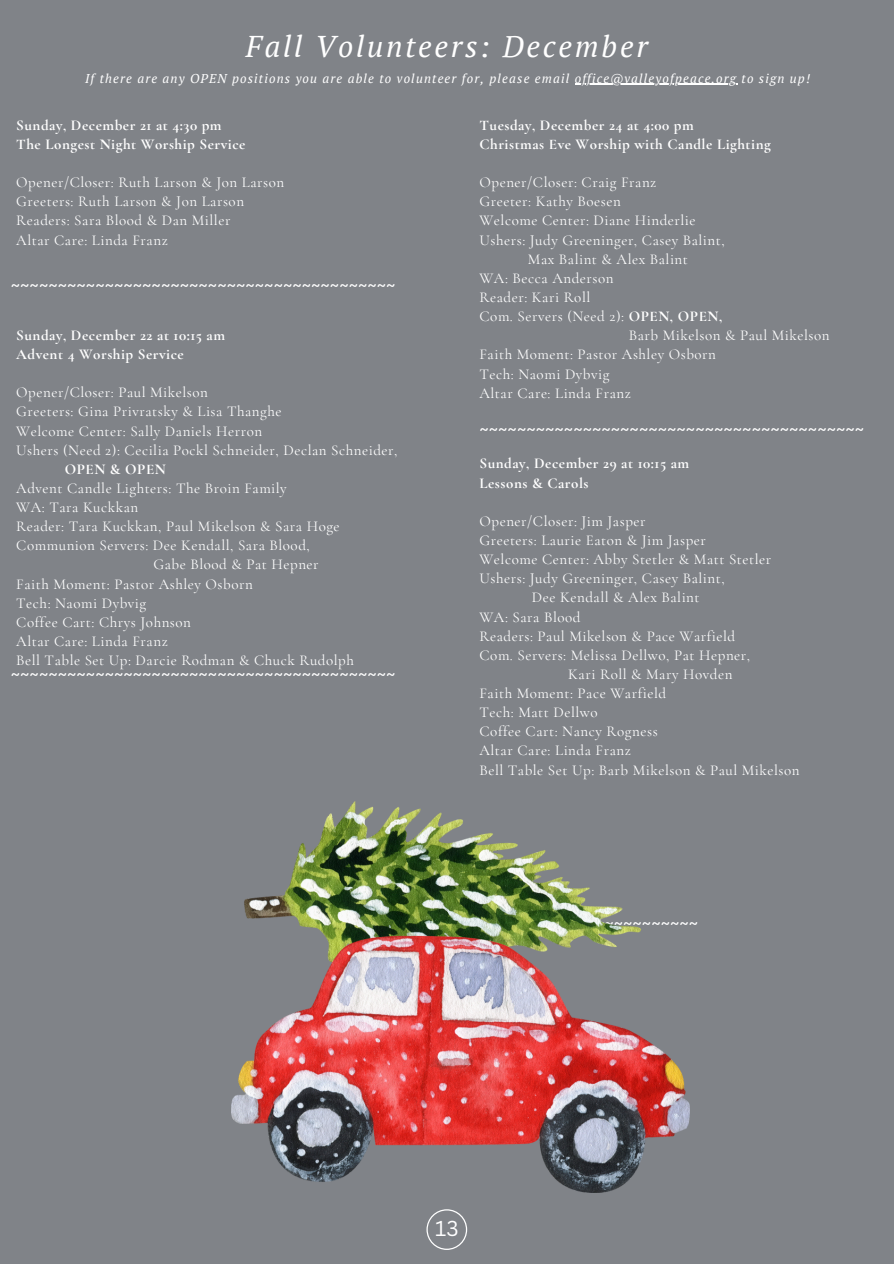
<style>
.page{position:relative;width:894px;height:1264px;background:#fff}
.page>*{position:absolute;margin:0;border:0;box-sizing:border-box;transform-origin:0 0}
.t1{font:italic 30px "PT Serif";letter-spacing:.09em;color:#fff}
.t2{font:21px "Canva Sans";color:#fff}
.t3{font:18px "Canva Sans";color:#fff}
.t4{font:15px/19.2px "Cormorant Garamond";letter-spacing:.035em;color:#fff}
.t5{font:700 15px/19.2px "Cormorant Garamond";letter-spacing:.035em;color:#fff}
.t6{font:italic 12.75px "PT Serif";letter-spacing:.09em;color:#fff}
.s1{font-weight:700}
</style>
<div class="page">
<div style="left:0;top:0;width:893px;height:1263px;background:#808388"></div>
<svg style="left:426px;top:1209px;width:41px;height:40px"></svg>
<hr style="left:574px;top:84px;width:163px;height:1px;background:#fff">
<img style="left:231px;top:801px;width:458px;height:391px">
<p class="t1" style="left:246px;top:26px;width:403px">Fall Volunteers: December</p>
<h1 class="t6" style="left:85px;top:69px;width:726px">If there are any OPEN positions you are able to volunteer for, please email office@valleyofpeace.org to sign up!</h1>
<p class="t5" style="left:16px;top:115px;width:231px">Sunday, December 21 at 4:30 pm<br>The Longest Night Worship Service</p>
<p class="t4" style="left:16px;top:173px;width:269px">Opener/Closer: Ruth Larson &amp; Jon Larson<br>Greeters: Ruth Larson &amp; Jon Larson<br>Readers: Sara Blood &amp; Dan Miller<br>Altar Care: Linda Franz</p>
<p class="t3" style="left:11px;top:272px;width:386px">~~~~~~~~~~~~~~~~~~~~~~~~~~~~~~~~~~~~~~~~~</p>
<p class="t5" style="left:16px;top:325px;width:210px">Sunday, December 22 at 10:15 am<br>Advent 4 Worship Service</p>
<h1 class="t4" style="left:16px;top:383px;width:193px">Opener/Closer: Paul Mikelson</h1>
<h1 class="t4" style="left:16px;top:402px;width:267px">Greeters: Gina Privratsky &amp; Lisa Thanghe</h1>
<h1 class="t4" style="left:16px;top:421px;width:247px">Welcome Center: Sally Daniels Herron</h1>
<h1 class="t4" style="left:16px;top:440px;width:382px">Ushers (Need 2): Cecilia Pockl Schneider, Declan Schneider,</h1>
<h1 class="t5" style="left:65px;top:459px;width:103px">OPEN &amp; OPEN</h1>
<h1 class="t4" style="left:16px;top:478px;width:272px">Advent Candle Lighters: The Broin Family</h1>
<h1 class="t4" style="left:16px;top:497px;width:123px">WA: Tara Kuckkan</h1>
<h1 class="t4" style="left:16px;top:517px;width:325px">Reader: Tara Kuckkan, Paul Mikelson &amp; Sara Hoge</h1>
<h1 class="t4" style="left:16px;top:536px;width:295px">Communion Servers: Dee Kendall, Sara Blood,</h1>
<h1 class="t4" style="left:153px;top:555px;width:167px">Gabe Blood &amp; Pat Hepner</h1>
<h1 class="t4" style="left:16px;top:574px;width:238px">Faith Moment: Pastor Ashley Osborn</h1>
<h1 class="t4" style="left:16px;top:593px;width:131px">Tech: Naomi Dybvig</h1>
<h1 class="t4" style="left:16px;top:612px;width:176px">Coffee Cart: Chrys Johnson</h1>
<h1 class="t4" style="left:16px;top:631px;width:153px">Altar Care: Linda Franz</h1>
<h1 class="t4" style="left:16px;top:650px;width:339px">Bell Table Set Up: Darcie Rodman &amp; Chuck Rudolph</h1>
<p class="t3" style="left:11px;top:661px;width:386px">~~~~~~~~~~~~~~~~~~~~~~~~~~~~~~~~~~~~~~~~~</p>
<h2 class="t5" style="left:479px;top:115px;width:293px">Tuesday, December 24 at 4:00 pm<br>Christmas Eve Worship with Candle Lighting</h2>
<p class="t4" style="left:479px;top:173px;width:178px">Opener/Closer: Craig Franz</p>
<p class="t4" style="left:479px;top:192px;width:143px">Greeter: Kathy Boesen</p>
<p class="t4" style="left:479px;top:211px;width:218px">Welcome Center: Diane Hinderlie</p>
<p class="t4" style="left:479px;top:230px;width:247px">Ushers: Judy Greeninger, Casey Balint,</p>
<p class="t4" style="left:527px;top:249px;width:161px">Max Balint &amp; Alex Balint</p>
<p class="t4" style="left:479px;top:268px;width:136px">WA: Becca Anderson</p>
<p class="t4" style="left:479px;top:287px;width:112px">Reader: Kari Roll</p>
<p class="t4" style="left:479px;top:307px;width:244px">Com. Servers (Need 2): <span class="s1">OPEN, OPEN,</span></p>
<p class="t4" style="left:628px;top:326px;width:202px">Barb Mikelson &amp; Paul Mikelson</p>
<p class="t4" style="left:479px;top:345px;width:238px">Faith Moment: Pastor Ashley Osborn</p>
<p class="t4" style="left:479px;top:364px;width:131px">Tech: Naomi Dybvig</p>
<p class="t4" style="left:479px;top:383px;width:153px">Altar Care: Linda Franz</p>
<h1 class="t3" style="left:479px;top:417px;width:386px">~~~~~~~~~~~~~~~~~~~~~~~~~~~~~~~~~~~~~~~~~</h1>
<h1 class="t5" style="left:479px;top:454px;width:211px">Sunday, December 29 at 10:15 am<br>Lessons &amp; Carols</h1>
<h2 class="t4" style="left:479px;top:511px;width:168px">Opener/Closer: Jim Jasper</h2>
<h2 class="t4" style="left:479px;top:530px;width:228px">Greeters: Laurie Eaton &amp; Jim Jasper</h2>
<h2 class="t4" style="left:479px;top:549px;width:293px">Welcome Center: Abby Stetler &amp; Matt Stetler</h2>
<h2 class="t4" style="left:479px;top:569px;width:247px">Ushers: Judy Greeninger, Casey Balint,</h2>
<h2 class="t4" style="left:532px;top:588px;width:169px">Dee Kendall &amp; Alex Balint</h2>
<h2 class="t4" style="left:479px;top:607px;width:102px">WA: Sara Blood</h2>
<h2 class="t4" style="left:479px;top:626px;width:257px">Readers: Paul Mikelson &amp; Pace Warfield</h2>
<h2 class="t4" style="left:479px;top:645px;width:272px">Com. Servers: Melissa Dellwo, Pat Hepner,</h2>
<h2 class="t4" style="left:568px;top:664px;width:166px">Kari Roll &amp; Mary Hovden</h2>
<h2 class="t4" style="left:479px;top:683px;width:188px">Faith Moment: Pace Warfield</h2>
<h2 class="t4" style="left:479px;top:702px;width:120px">Tech: Matt Dellwo</h2>
<h2 class="t4" style="left:479px;top:722px;width:180px">Coffee Cart: Nancy Rogness</h2>
<h2 class="t4" style="left:479px;top:741px;width:153px">Altar Care: Linda Franz</h2>
<h2 class="t4" style="left:479px;top:760px;width:321px">Bell Table Set Up: Barb Mikelson &amp; Paul Mikelson</h2>
<p class="t2" style="left:435px;top:1213px;width:25px">13</p>
</div>
